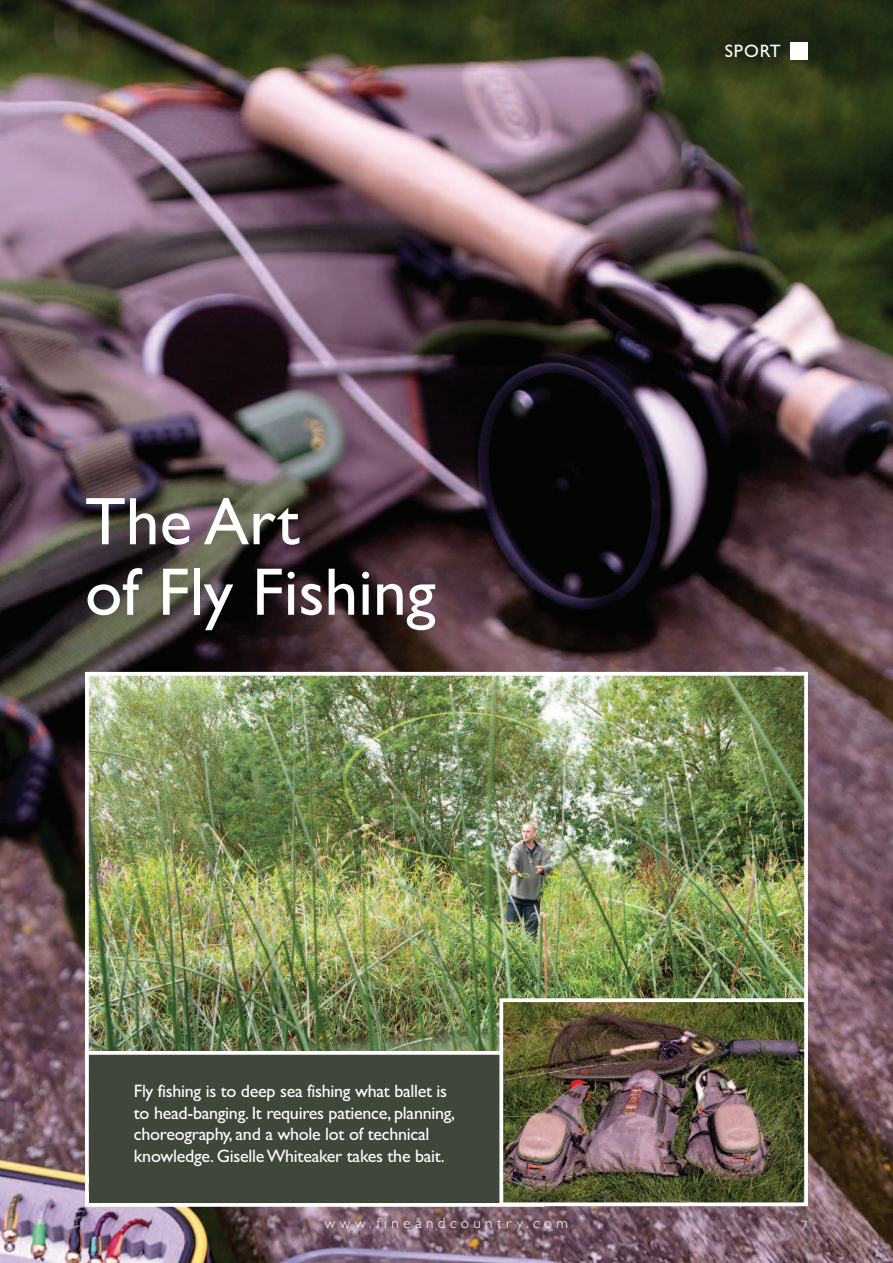
<style>
.page{position:relative;width:893px;height:1263px;background:#fff}
.page>*{position:absolute;margin:0;border:0;box-sizing:border-box;transform-origin:0 0}
.t1{font:67.5px/70.5px "Gill Sans";color:#fff}
.t2{font:18px/21.6px "Gill Sans";letter-spacing:-.015em;color:#fff}
.t3{font:300 15px "Gill Sans";letter-spacing:.3em;color:#fff}
.t4{font:300 13.5px "Gill Sans";color:#fff}
</style>
<div class="page">
<img style="left:0;top:0;width:893px;height:1263px">
<div style="left:791px;top:43px;width:17px;height:17px;background:#fff"></div>
<div style="left:89px;top:1032px;width:452px;height:171px;background:#3f463a"></div>
<div style="left:85px;top:1028px;width:459px;height:179px;border:4px solid #fff"></div>
<img style="left:90px;top:677px;width:713px;height:373px">
<div style="left:85px;top:672px;width:723px;height:383px;border:4px solid #fff"></div>
<img style="left:504px;top:1003px;width:299px;height:198px">
<div style="left:499px;top:998px;width:309px;height:208px;border:4px solid #fff"></div>
<h1 class="t1" style="left:85px;top:486px;width:352px">The Art<br>of Fly Fishing</h1>
<p class="t2" style="left:134px;top:1080px;width:323px">Fly fishing is to deep sea fishing what ballet is to head-banging. It requires patience, planning, choreography, and a whole lot of technical knowledge. GiselleWhiteaker takes the bait.</p>
<p class="t2" style="left:725px;top:40px;width:57px">SPORT</p>
<p class="t3" style="left:325px;top:1217px;width:245px">www.fineandcountry.com</p>
<p class="t4" style="left:801px;top:1220px;width:8px">7</p>
</div>
